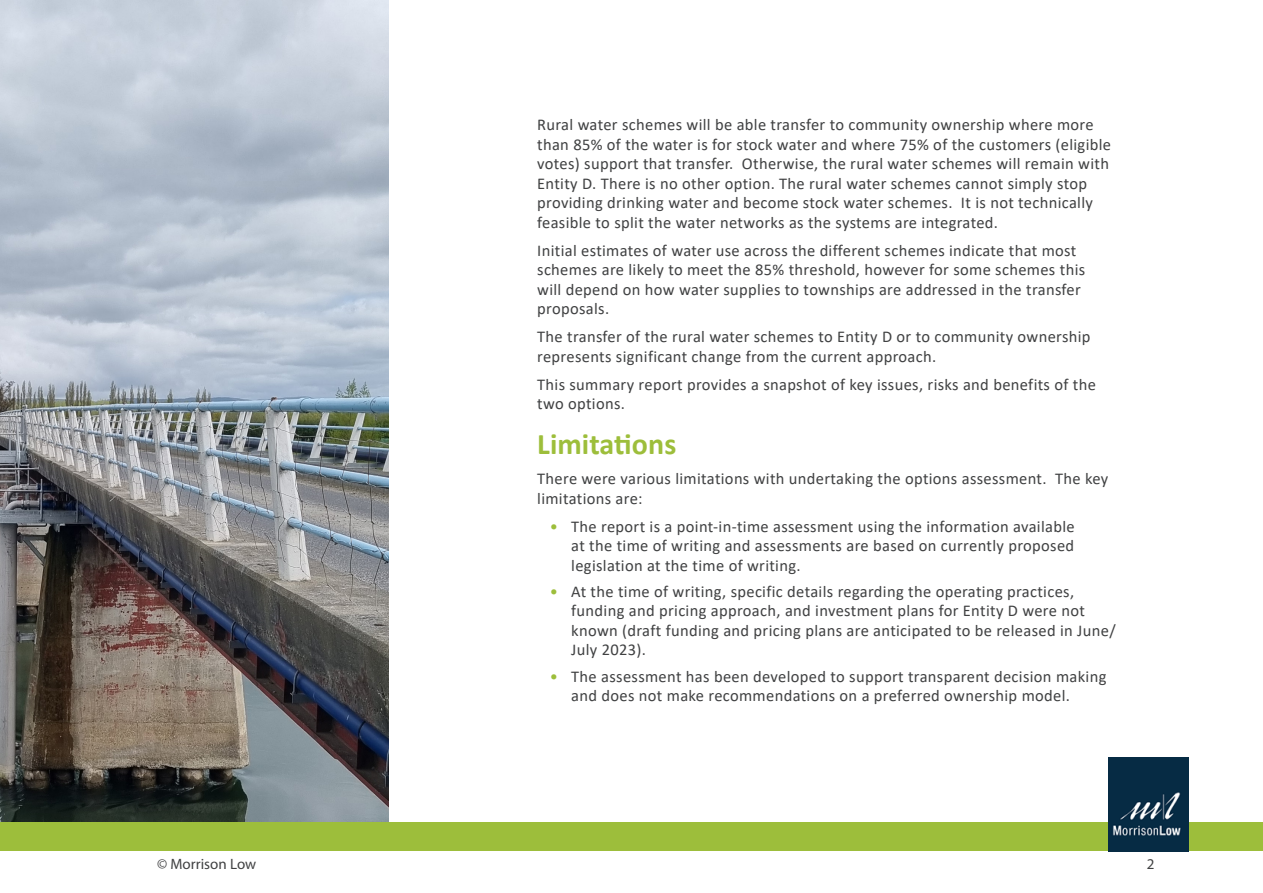
<style>
.page{position:relative;width:1263px;height:893px;background:#fff}
.page>*{position:absolute;margin:0;border:0;box-sizing:border-box;transform-origin:0 0}
.Heading_2{font:700 30px "Calibri";letter-spacing:.005em;color:#9dbe3b}
.BodyCopy{font:16.5px/19.5px "Calibri";letter-spacing:.02em;color:#404142}
.t1{font:15px "Myriad Pro";color:#404142}
.s1{color:#9dbe3b}
</style>
<div class="page">
<img style="left:0;top:0;width:388px;height:822px">
<div style="left:0;top:822px;width:1263px;height:29px;background:#9dbe3b"></div>
<img style="left:1109px;top:758px;width:79px;height:94px">
<p class="BodyCopy" style="left:537px;top:115px;width:575px">Rural water schemes will be able transfer to community ownership where more than 85% of the water is for stock water and where 75% of the customers (eligible votes) support that transfer. Otherwise, the rural water schemes will remain with Entity D. There is no other option. The rural water schemes cannot simply stop providing drinking water and become stock water schemes. It is not technically feasible to split the water networks as the systems are integrated.</p>
<p class="BodyCopy" style="left:537px;top:240px;width:549px">Initial estimates of water use across the different schemes indicate that most schemes are likely to meet the 85% threshold, however for some schemes this will depend on how water supplies to townships are addressed in the transfer proposals.</p>
<p class="BodyCopy" style="left:537px;top:327px;width:555px">The transfer of the rural water schemes to Entity D or to community ownership represents significant change from the current approach.</p>
<p class="BodyCopy" style="left:537px;top:374px;width:560px">This summary report provides a snapshot of key issues, risks and benefits of the two options.</p>
<p class="Heading_2" style="left:537px;top:422px;width:141px">Limitations</p>
<p class="BodyCopy" style="left:537px;top:468px;width:572px">There were various limitations with undertaking the options assessment. The key limitations are:</p>
<p class="BodyCopy" style="left:571px;top:516px;width:505px;text-align:justify;text-indent:-21px"><span class="s1">•</span> The report is a point-in-time assessment using the information available at the time of writing and assessments are based on currently proposed legislation at the time of writing.</p>
<p class="BodyCopy" style="left:571px;top:581px;width:546px;text-indent:-21px"><span class="s1">•</span> At the time of writing, specific details regarding the operating practices, funding and pricing approach, and investment plans for Entity D were not known (draft funding and pricing plans are anticipated to be released in June/ July 2023).</p>
<p class="BodyCopy" style="left:571px;top:666px;width:537px;text-indent:-21px"><span class="s1">•</span> The assessment has been developed to support transparent decision making and does not make recommendations on a preferred ownership model.</p>
<p class="t1" style="left:157px;top:854px;width:101px">© Morrison Low</p>
<p class="t1" style="left:1147px;top:854px;width:9px">2</p>
</div>
